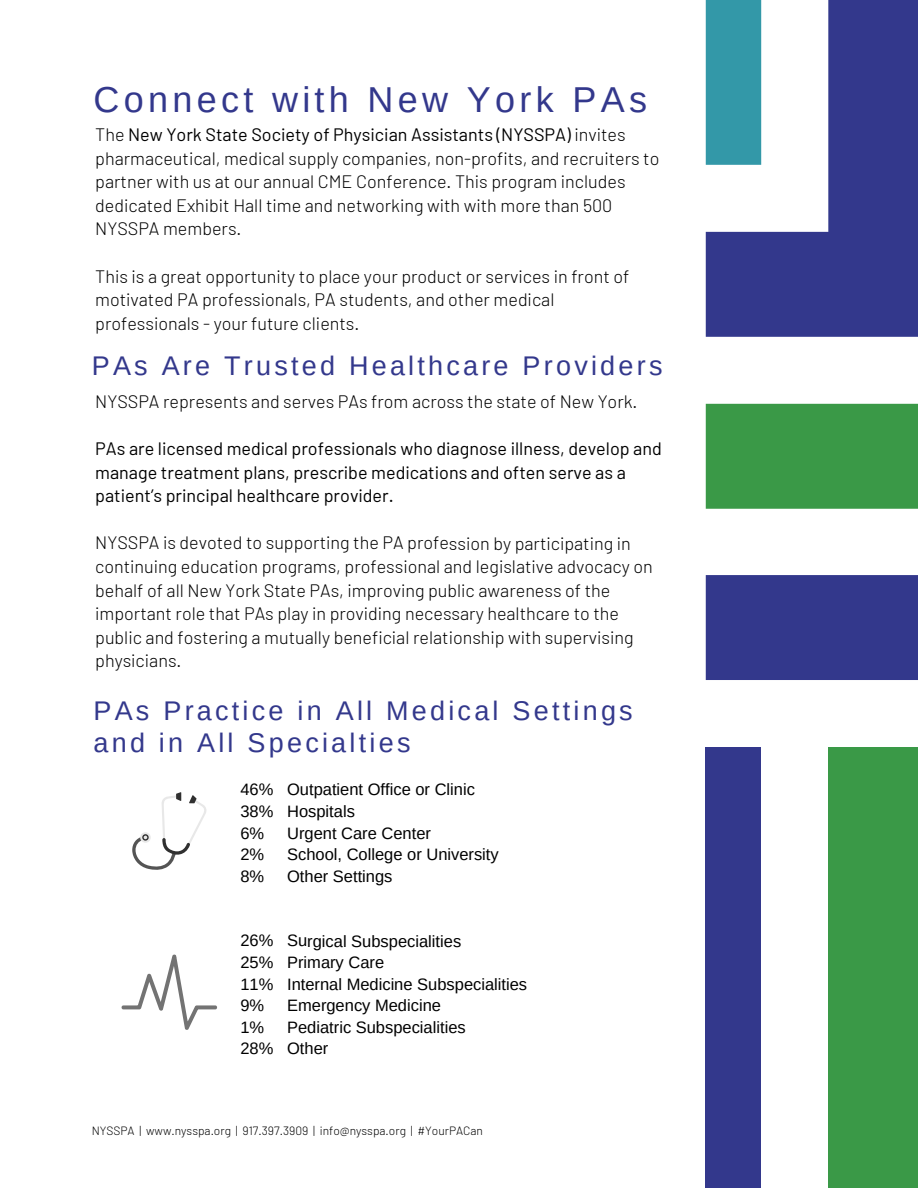
<style>
.page{position:relative;width:918px;height:1188px;background:#fff}
.page>*{position:absolute;margin:0;border:0;box-sizing:border-box;transform-origin:0 0}
.t1{font:36px "Arimo";letter-spacing:.12em;color:#33388c}
.t2{font:27px/31.7px "Arimo";letter-spacing:.12em;color:#33388c}
.t3{font:300 18px/23.5px "Barlow";color:#000}
.t4{font:18px/23.5px "Barlow";color:#000}
.t5{font:16.5px/21.6px "Arimo";color:#000}
.t6{font:300 12px "Barlow";color:#000}
.s1{font-weight:400}
</style>
<div class="page">
<div style="left:706px;top:575px;width:212px;height:105px;background:#33388c"></div>
<div style="left:706px;top:403px;width:212px;height:106px;background:#3a9947"></div>
<svg style="left:706px;top:0;width:212px;height:337px;fill:#33388c"></svg>
<div style="left:706px;top:0;width:55px;height:165px;background:#3398a8"></div>
<div style="left:828px;top:747px;width:90px;height:441px;background:#3a9947"></div>
<div style="left:706px;top:747px;width:55px;height:441px;background:#33388c"></div>
<svg style="left:122px;top:955px;width:95px;height:75px"></svg>
<svg style="left:132px;top:792px;width:74px;height:78px"></svg>
<h1 class="t1" style="left:94px;top:79px;width:555px">Connect with New York PAs</h1>
<p class="t3" style="left:95px;top:122px;width:566px">The <span class="s1">New York State Society of Physician Assistants (NYSSPA)</span> invites pharmaceutical, medical supply companies, non-profits, and recruiters to partner with us at our annual CME Conference. This program includes dedicated Exhibit Hall time and networking with with more than 500<br>NYSSPA members.</p>
<p class="t3" style="left:95px;top:264px;width:536px">This is a great opportunity to place your product or services in front of motivated PA professionals, PA students, and other medical professionals - your future clients.</p>
<h2 class="t2" style="left:92px;top:350px;width:572px">PAs Are Trusted Healthcare Providers</h2>
<p class="t3" style="left:95px;top:389px;width:544px">NYSSPA represents and serves PAs from across the state of New York.</p>
<p class="t4" style="left:95px;top:436px;width:568px">PAs are licensed medical professionals who diagnose illness, develop and manage treatment plans, prescribe medications and often serve as a patient’s principal healthcare provider.</p>
<p class="t3" style="left:95px;top:531px;width:559px">NYSSPA is devoted to supporting the PA profession by participating in continuing education programs, professional and legislative advocacy on behalf of all New York State PAs, improving public awareness of the important role that PAs play in providing necessary healthcare to the public and fostering a mutually beneficial relationship with supervising physicians.</p>
<h2 class="t2" style="left:94px;top:695px;width:541px">PAs Practice in All Medical Settings and in All Specialties</h2>
<p class="t5" style="left:240px;top:779px;width:236px">46% Outpatient Office or Clinic<br>38% Hospitals<br>6%</p>
<p class="t5" style="left:287px;top:822px;width:145px">Urgent Care Center</p>
<p class="t5" style="left:240px;top:844px;width:25px">2%</p>
<p class="t5" style="left:287px;top:844px;width:213px">School, College or University</p>
<p class="t5" style="left:240px;top:865px;width:25px">8%</p>
<p class="t5" style="left:287px;top:865px;width:107px">Other Settings</p>
<p class="t5" style="left:240px;top:930px;width:288px">26% Surgical Subspecialities<br>25% Primary Care<br>11% Internal Medicine Subspecialities<br>9%</p>
<p class="t5" style="left:287px;top:995px;width:155px">Emergency Medicine</p>
<p class="t5" style="left:240px;top:1016px;width:227px;text-indent:47px">Pediatric Subspecialities<br>28% Other</p>
<p class="t5" style="left:240px;top:1016px;width:25px">1%</p>
<p class="t6" style="left:92px;top:1123px;width:393px">NYSSPA | www.nysspa.org | 917.397.3909 | info@nysspa.org | #YourPACan</p>
</div>
